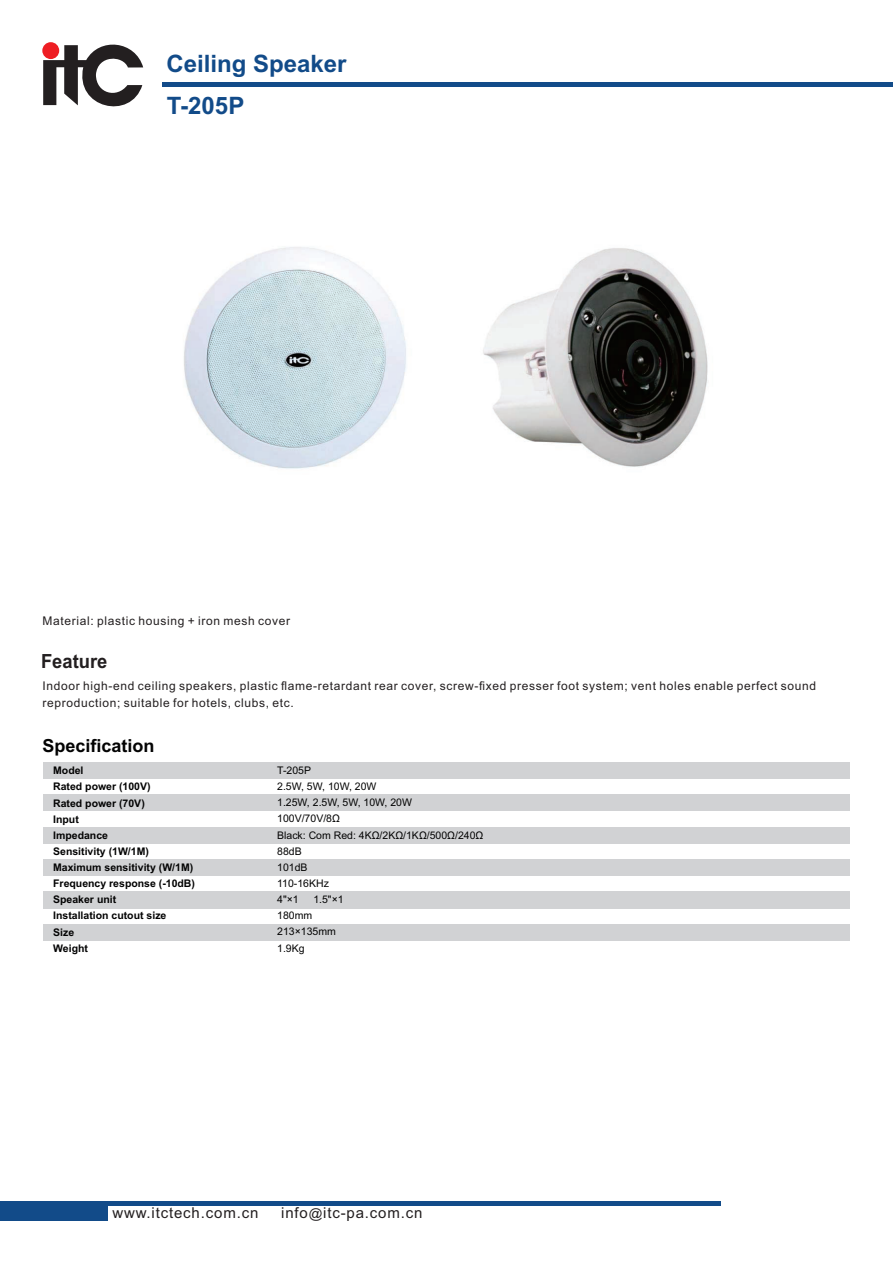
<style>
.page{position:relative;width:893px;height:1263px;background:#fff}
.page>*{position:absolute;margin:0;border:0;box-sizing:border-box;transform-origin:0 0}
.t1{font:700 24px/42.5px "Arial";color:#124b89}
.t2{font:700 19.5px "Arial";color:#231f20;scale:.94 1}
.t3{font:700 18px "Arial";color:#030303}
.t4{font:15px "Arial";letter-spacing:.055em;color:#231f20}
.t5{font:12px/16.8px "Arial";letter-spacing:.055em;color:#231f20}
.t6{font:700 10.5px/16.2px "Arial";color:#030303}
.t7{font:10.5px/16.2px "Arial";color:#030303}
.s1{font-size:13.5px}
</style>
<div class="page">
<hr style="left:0;top:1202px;width:720px;height:4px;background:#124b89">
<div style="left:0;top:1202px;width:108px;height:18px;background:#124b89"></div>
<hr style="left:163px;top:82px;width:730px;height:4px;background:#124b89">
<svg style="left:43px;top:42px;width:100px;height:65px"></svg>
<img style="left:483px;top:248px;width:225px;height:219px">
<img style="left:184px;top:247px;width:222px;height:222px">
<div style="left:44px;top:827px;width:806px;height:16px;background:#d1d2d4"></div>
<div style="left:44px;top:859px;width:806px;height:16px;background:#d1d2d4"></div>
<div style="left:44px;top:891px;width:806px;height:17px;background:#d1d2d4"></div>
<div style="left:44px;top:762px;width:806px;height:17px;background:#d1d2d4"></div>
<div style="left:44px;top:794px;width:806px;height:17px;background:#d1d2d4"></div>
<div style="left:44px;top:924px;width:806px;height:17px;background:#d1d2d4"></div>
<h1 class="t1" style="left:166px;top:44px;width:182px">Ceiling Speaker<br>T-205P</h1>
<p class="t5" style="left:42px;top:613px;width:249px">Material: plastic housing + iron mesh cover</p>
<h2 class="t2" style="left:41px;top:654px;width:72px">Feature</h2>
<p class="t5" style="left:42px;top:678px;width:775px">Indoor high-end ceiling speakers, plastic flame-retardant rear cover, screw-fixed presser foot system; vent holes enable perfect sound reproduction; suitable for hotels, clubs, etc.</p>
<h3 class="t3" style="left:42px;top:738px;width:114px">Specification</h3>
<p class="t6" style="left:53px;top:763px;width:143px">Model<br>Rated power (100V)<br>Rated power (70V)<br>Input<br>Impedance<br>Sensitivity (1W/1M)<br>Maximum sensitivity (W/1M)<br>Frequency response (-10dB)<br>Speaker unit<br>Installation cutout size<br>Size<br>Weight</p>
<p class="t7" style="left:277px;top:763px;width:208px">T-205P<br>2.5W, 5W, 10W, 20W<br>1.25W, 2.5W, 5W, 10W, 20W<br>100V/70V/8Ω<br>Black: Com Red: 4KΩ/2KΩ/1KΩ/500Ω/240Ω<br>88dB<br>101dB<br>110-16KHz<br>4"×1</p>
<p class="t7" style="left:313px;top:892px;width:32px">1.5"×1</p>
<p class="t7" style="left:277px;top:908px;width:60px">180mm<br>213×135mm<br>1.9Kg</p>
<p class="t4" style="left:112px;top:1207px;width:147px">www.itctech.com.cn</p>
<p class="t4" style="left:281px;top:1207px;width:143px">info<span class="s1">@</span>itc-pa.com.cn</p>
</div>
